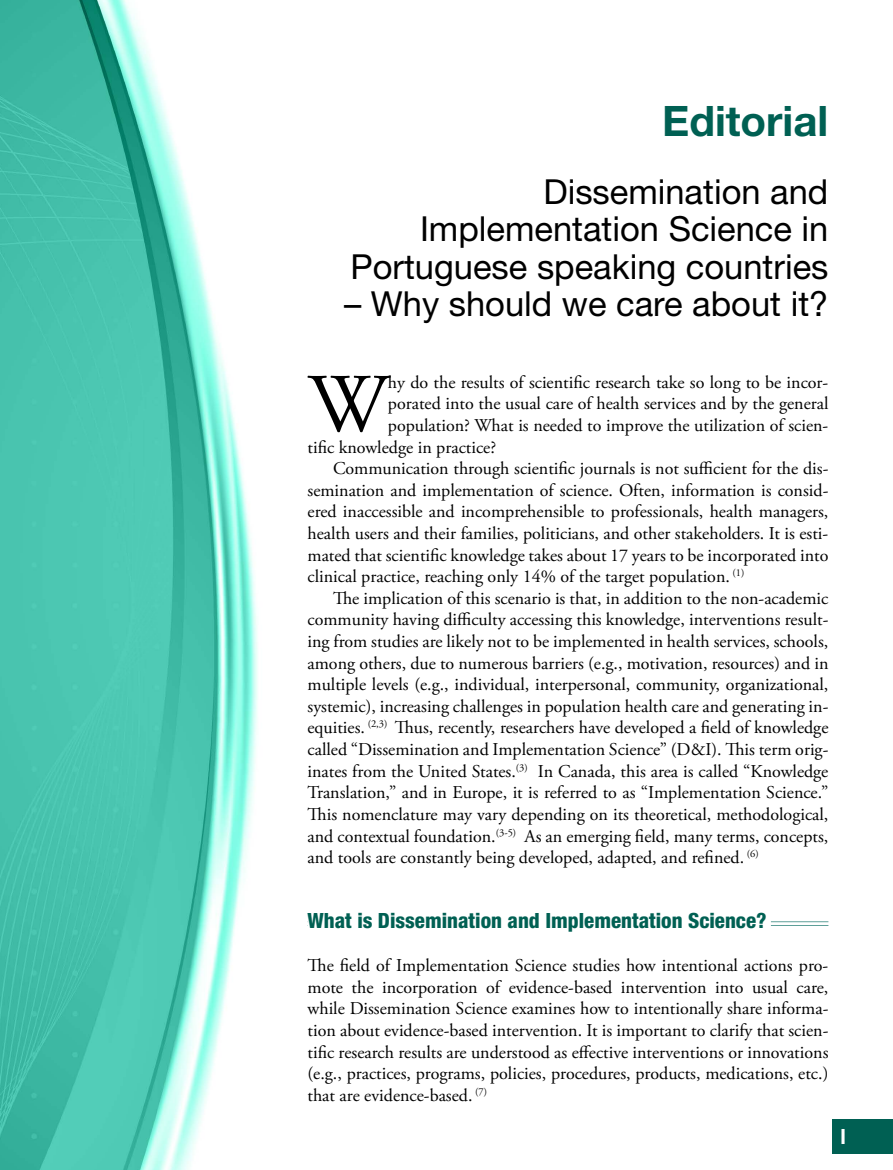
<style>
.page{position:relative;width:893px;height:1170px;background:#fff}
.page>*{position:absolute;margin:0;border:0;box-sizing:border-box;transform-origin:0 0}
.t1{font:83.1px "Adobe Garamond Pro";color:#000}
.t2{font:700 42px "Helvetica Neue LT Std";color:#006053}
.t3{font:34.5px/37.5px "Helvetica Neue LT Std";color:#000;text-align:right}
.t4{font:800 condensed 21px "Helvetica Neue LT Std";color:#006053}
.t5{font:700 condensed 21px "Helvetica Neue LT Std";color:#fff}
.t6{font:18px/21.6px "Adobe Garamond Pro";color:#000;text-align:justify}
</style>
<div class="page">
<div style="left:832px;top:1118px;width:61px;height:35px;background:#006053"></div>
<img style="left:0;top:0;width:258px;height:1169px">
<hr style="left:308px;top:921px;width:520px;height:1px;background:#5e9f99">
<hr style="left:308px;top:925px;width:520px;height:1px;background:#5e9f99">
<div style="left:308px;top:915px;width:463px;height:19px;background:#fff"></div>
<h2 class="t2" style="left:662px;top:95px;width:168px">Editorial</h2>
<h3 class="t3" style="left:350px;top:172px;width:479px">Dissemination and<br>Implementation Science in<br>Portuguese speaking countries</h3>
<h3 class="t3" style="left:344px;top:285px;width:486px">– Why should we care about it?</h3>
<p class="t6" style="left:388px;top:372px;width:442px">hy do the results of scientific research take so long to be incor-</p>
<p class="t6" style="left:388px;top:393px;width:442px">porated into the usual care of health services and by the general</p>
<p class="t6" style="left:388px;top:415px;width:442px">population? What is needed to improve the utilization of scien-</p>
<p class="t6" style="left:308px;top:436px;width:190px">tific knowledge in practice?</p>
<p class="t6" style="left:333px;top:458px;width:497px">Communication through scientific journals is not sufficient for the dis-</p>
<p class="t6" style="left:308px;top:480px;width:522px">semination and implementation of science. Often, information is consid-</p>
<p class="t6" style="left:308px;top:501px;width:522px">ered inaccessible and incomprehensible to professionals, health managers,</p>
<p class="t6" style="left:308px;top:523px;width:522px">health users and their families, politicians, and other stakeholders. It is esti-</p>
<p class="t6" style="left:308px;top:544px;width:522px">mated that scientific knowledge takes about 17 years to be incorporated into</p>
<p class="t6" style="left:308px;top:566px;width:439px">clinical practice, reaching only 14% of the target population. <sup>(1)</sup></p>
<p class="t6" style="left:333px;top:588px;width:497px">The implication of this scenario is that, in addition to the non-academic</p>
<p class="t6" style="left:308px;top:609px;width:522px">community having difficulty accessing this knowledge, interventions result-</p>
<p class="t6" style="left:308px;top:631px;width:522px">ing from studies are likely not to be implemented in health services, schools,</p>
<p class="t6" style="left:308px;top:652px;width:522px">among others, due to numerous barriers (e.g., motivation, resources) and in</p>
<p class="t6" style="left:308px;top:674px;width:522px">multiple levels (e.g., individual, interpersonal, community, organizational,</p>
<p class="t6" style="left:308px;top:696px;width:522px">systemic), increasing challenges in population health care and generating in-</p>
<p class="t6" style="left:308px;top:717px;width:522px">equities. <sup>(2,3)</sup> Thus, recently, researchers have developed a field of knowledge</p>
<p class="t6" style="left:308px;top:739px;width:522px">called “Dissemination and Implementation Science” (D&amp;I). This term orig-</p>
<p class="t6" style="left:308px;top:760px;width:522px">inates from the United States.<sup>(3)</sup> In Canada, this area is called “Knowledge</p>
<p class="t6" style="left:308px;top:782px;width:522px">Translation,” and in Europe, it is referred to as “Implementation Science.”</p>
<p class="t6" style="left:308px;top:804px;width:522px">This nomenclature may vary depending on its theoretical, methodological,</p>
<p class="t6" style="left:308px;top:825px;width:522px">and contextual foundation.<sup>(3-5)</sup> As an emerging field, many terms, concepts,</p>
<p class="t6" style="left:308px;top:847px;width:453px">and tools are constantly being developed, adapted, and refined. <sup>(6)</sup></p>
<h1 class="t1" style="left:308px;top:354px;width:81px">W</h1>
<p class="t4" style="left:308px;top:907px;width:461px">What is Dissemination and Implementation Science?</p>
<p class="t6" style="left:308px;top:955px;width:522px">The field of Implementation Science studies how intentional actions pro&shy;mote the incorporation of evidence-based intervention into usual care, while Dissemination Science examines how to intentionally share informa&shy;tion about evidence-based intervention. It is important to clarify that scien&shy;tific research results are understood as effective interventions or innovations (e.g., practices, programs, policies, procedures, products, medications, etc.) that are evidence-based. <sup>(7)</sup></p>
<p class="t5" style="left:841px;top:1123px;width:7px">I</p>
</div>
